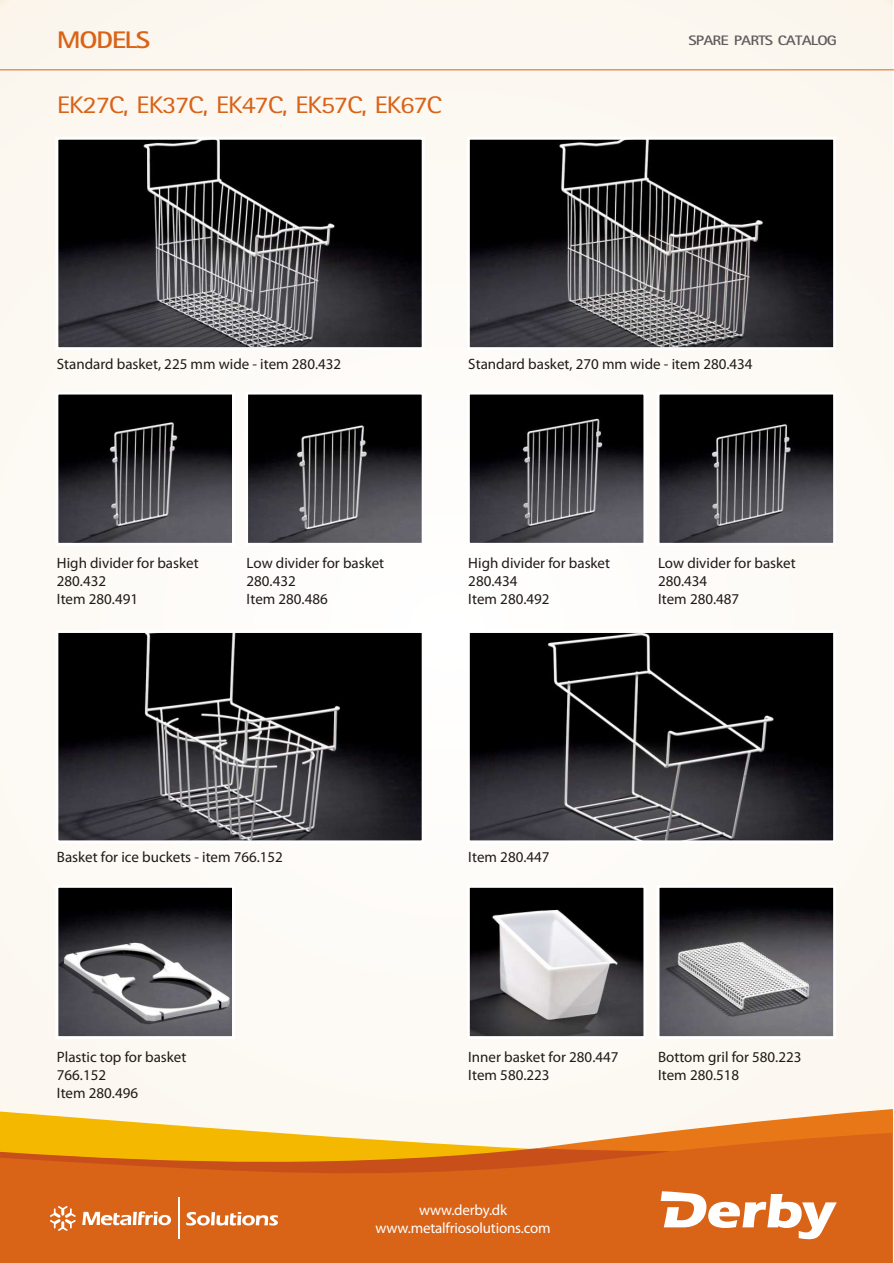
<style>
.page{position:relative;width:894px;height:1263px;background:#fff}
.page>*{position:absolute;margin:0;border:0;box-sizing:border-box;transform-origin:0 0}
.t1{font:24px "AT Rotis Sans Serif";letter-spacing:-.045em;color:#d96317;scale:1.2 1}
.t2{font:700 24px "AT Rotis Sans Serif";letter-spacing:-.05em;color:#d96317;scale:1.2 1}
.t3{font:15px/18px "Myriad Pro";color:#1f1a17}
.t4{font:15px/18px "Myriad Pro";letter-spacing:-.015em;color:#fff;text-align:center}
.t5{font:700 13.8px "AT Rotis Sans Serif";letter-spacing:-.05em;color:#615c5c;scale:1.2 1}
</style>
<div class="page">
<div style="left:0;top:0;width:893px;height:1263px;background:#fdf9f4"></div>
<hr style="left:0;top:70px;width:894px;height:1px;background:#d96317">
<img style="left:249px;top:396px;width:172px;height:146px">
<div style="left:245px;top:392px;width:180px;height:154px;border:3px solid #fff"></div>
<img style="left:59px;top:396px;width:172px;height:146px">
<div style="left:55px;top:392px;width:180px;height:154px;border:3px solid #fff"></div>
<img style="left:59px;top:141px;width:362px;height:205px">
<div style="left:55px;top:137px;width:370px;height:213px;border:3px solid #fff"></div>
<img style="left:59px;top:889px;width:172px;height:146px">
<div style="left:55px;top:885px;width:180px;height:154px;border:3px solid #fff"></div>
<img style="left:59px;top:634px;width:362px;height:205px">
<div style="left:55px;top:630px;width:370px;height:213px;border:3px solid #fff"></div>
<img style="left:661px;top:396px;width:171px;height:146px">
<div style="left:657px;top:392px;width:179px;height:154px;border:3px solid #fff"></div>
<img style="left:471px;top:396px;width:171px;height:146px">
<div style="left:467px;top:392px;width:179px;height:154px;border:3px solid #fff"></div>
<img style="left:471px;top:141px;width:361px;height:205px">
<div style="left:467px;top:137px;width:369px;height:213px;border:3px solid #fff"></div>
<img style="left:471px;top:889px;width:171px;height:146px">
<div style="left:467px;top:885px;width:179px;height:154px;border:3px solid #fff"></div>
<img style="left:471px;top:634px;width:361px;height:205px">
<div style="left:467px;top:630px;width:369px;height:213px;border:3px solid #fff"></div>
<img style="left:661px;top:889px;width:171px;height:146px">
<div style="left:657px;top:885px;width:179px;height:154px;border:3px solid #fff"></div>
<div style="left:0;top:1177px;width:893px;height:86px;background:#d96317"></div>
<svg style="left:0;top:1109px;width:893px;height:68px"></svg>
<hr style="left:178px;top:1198px;width:1px;height:41px;background:#fff">
<svg style="left:186px;top:1212px;width:92px;height:14px"></svg>
<svg style="left:82px;top:1211px;width:89px;height:14px"></svg>
<svg style="left:50px;top:1206px;width:26px;height:25px"></svg>
<svg style="left:661px;top:1191px;width:176px;height:48px"></svg>
<h1 class="t2" style="left:57px;top:31px;width:79px">MODELS</h1>
<p class="t5" style="left:689px;top:35px;width:125px">SPARE PARTS CATALOG</p>
<h1 class="t1" style="left:57px;top:95px;width:322px">EK27C, EK37C, EK47C, EK57C, EK67C</h1>
<p class="t3" style="left:57px;top:356px;width:286px">Standard basket, 225 mm wide - item 280.432</p>
<p class="t3" style="left:57px;top:556px;width:143px">High divider for basket<br>280.432<br>Item 280.491</p>
<p class="t3" style="left:247px;top:556px;width:139px">Low divider for basket<br>280.432<br>Item 280.486</p>
<p class="t3" style="left:468px;top:356px;width:286px">Standard basket, 270 mm wide - item 280.434</p>
<p class="t3" style="left:468px;top:556px;width:143px">High divider for basket<br>280.434<br>Item 280.492</p>
<p class="t3" style="left:658px;top:556px;width:139px">Low divider for basket<br>280.434<br>Item 280.487</p>
<p class="t3" style="left:57px;top:850px;width:228px">Basket for ice buckets - item 766.152</p>
<p class="t3" style="left:57px;top:1049px;width:131px">Plastic top for basket<br>766.152<br>Item 280.496</p>
<p class="t3" style="left:468px;top:850px;width:83px">Item 280.447</p>
<p class="t3" style="left:468px;top:1049px;width:152px">Inner basket for 280.447<br>Item 580.223</p>
<p class="t3" style="left:658px;top:1049px;width:145px">Bottom gril for 580.223<br>Item 280.518</p>
<p class="t4" style="left:376px;top:1202px;width:177px">www.derby.dk www.metalfriosolutions.com</p>
</div>
